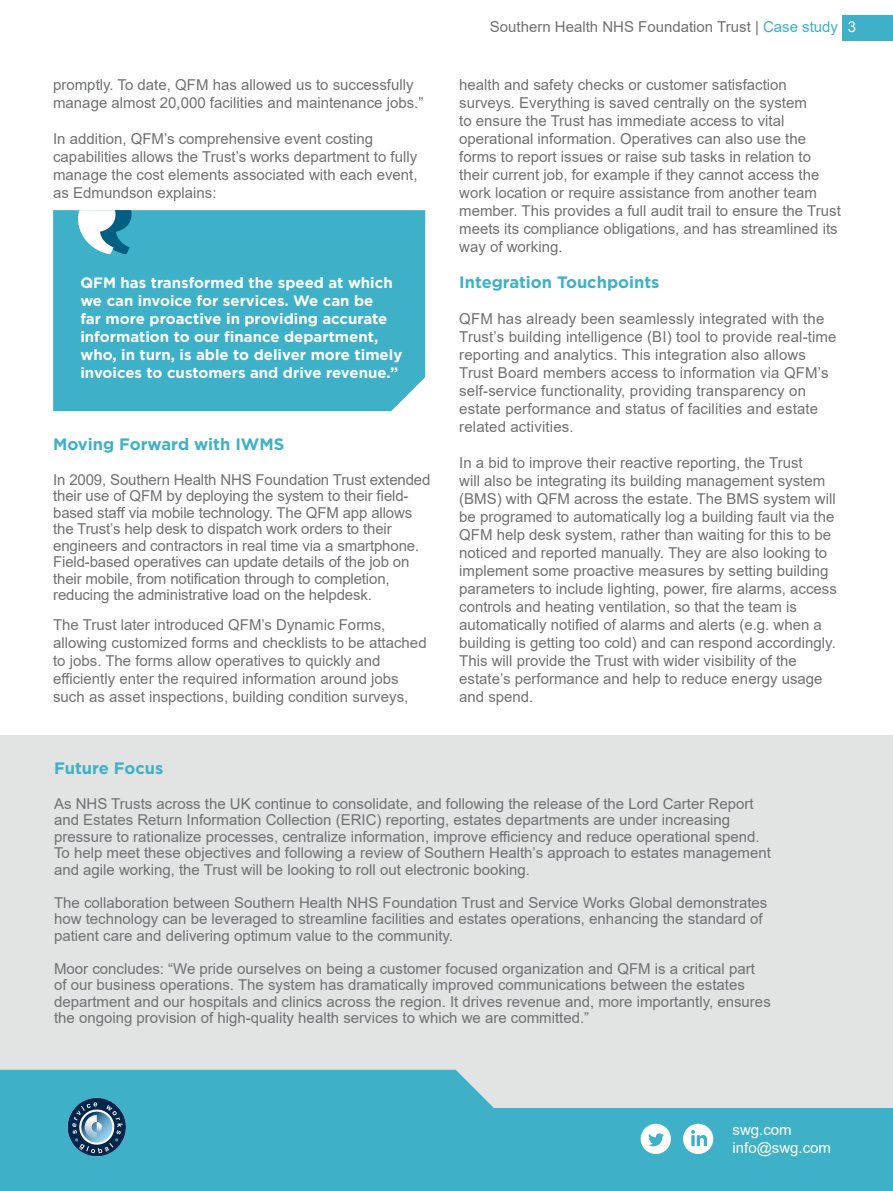
<style>
.page{position:relative;width:893px;height:1191px;background:#fff}
.page>*{position:absolute;margin:0;border:0;box-sizing:border-box;transform-origin:0 0}
.t1{font:700 16.5px "Gotham";color:#3eb1c8}
.t2{font:15px/18px "Arial";color:#707173}
.t3{font:700 15px/18px "Gotham";color:#fff}
.t4{font:15px/18px "Arial";color:#fff}
.s1{color:#3eb1c8}
.s2{color:#fff}
</style>
<div class="page">
<div style="left:842px;top:15px;width:51px;height:25px;background:#3eb1c8"></div>
<div style="left:0;top:736px;width:893px;height:455px;background:#e2e3e3"></div>
<div style="left:53px;top:210px;width:372px;height:201px;background:#3eb1c8"></div>
<svg style="left:78px;top:210px;width:54px;height:44px"></svg>
<svg style="left:0;top:1069px;width:893px;height:122px;fill:#3eb1c8"></svg>
<div style="left:641px;top:1123px;width:30px;height:31px;background:#fff;border-radius:50%"></div>
<svg style="left:648px;top:1133px;width:16px;height:13px"></svg>
<div style="left:683px;top:1123px;width:30px;height:31px;background:#fff;border-radius:50%"></div>
<svg style="left:691px;top:1130px;width:16px;height:15px"></svg>
<img style="left:66px;top:1097px;width:61px;height:60px;border-radius:30px">
<p class="t2" style="left:53px;top:76px;width:372px">promptly. To date, QFM has allowed us to successfully manage almost 20,000 facilities and maintenance jobs.”</p>
<p class="t2" style="left:53px;top:130px;width:366px">In addition, QFM’s comprehensive event costing capabilities allows the Trust’s works department to fully manage the cost elements associated with each event, as Edmundson explains:</p>
<p class="t3" style="left:80px;top:274px;width:323px">QFM has transformed the speed at which we can invoice for services. We can be<br>far more proactive in providing accurate information to our finance department, who, in turn, is able to deliver more timely invoices to customers and drive revenue.”</p>
<p class="t1" style="left:53px;top:433px;width:233px">Moving Forward with IWMS</p>
<p class="t2" style="left:53px;top:471px;width:379px;line-height:16.5px">In 2009, Southern Health NHS Foundation Trust extended their use of QFM by deploying the system to their field&shy;based staff via mobile technology. The QFM app allows the Trust’s help desk to dispatch work orders to their engineers and contractors in real time via a smartphone.<br>Field-based operatives can update details of the job on their mobile, from notification through to completion, reducing the administrative load on the helpdesk.</p>
<p class="t2" style="left:53px;top:616px;width:375px">The Trust later introduced QFM’s Dynamic Forms, allowing customized forms and checklists to be attached to jobs. The forms allow operatives to quickly and efficiently enter the required information around jobs such as asset inspections, building condition surveys,</p>
<p class="t2" style="left:490px;top:18px;width:368px">Southern Health NHS Foundation Trust | <span class="s1">Case study</span> <span class="s2">3</span></p>
<p class="t2" style="left:459px;top:76px;width:383px">health and safety checks or customer satisfaction surveys. Everything is saved centrally on the system<br>to ensure the Trust has immediate access to vital operational information. Operatives can also use the forms to report issues or raise sub tasks in relation to their current job, for example if they cannot access the work location or require assistance from another team member. This provides a full audit trail to ensure the Trust meets its compliance obligations, and has streamlined its way of working.</p>
<p class="t1" style="left:459px;top:271px;width:202px">Integration Touchpoints</p>
<p class="t2" style="left:459px;top:310px;width:379px">QFM has already been seamlessly integrated with the Trust’s building intelligence (BI) tool to provide real-time reporting and analytics. This integration also allows Trust Board members access to information via QFM’s self-service functionality, providing transparency on estate performance and status of facilities and estate related activities.</p>
<p class="t2" style="left:459px;top:454px;width:379px">In a bid to improve their reactive reporting, the Trust<br>will also be integrating its building management system (BMS) with QFM across the estate. The BMS system will be programed to automatically log a building fault via the QFM help desk system, rather than waiting for this to be noticed and reported manually. They are also looking to implement some proactive measures by setting building parameters to include lighting, power, fire alarms, access controls and heating ventilation, so that the team is automatically notified of alarms and alerts (e.g. when a building is getting too cold) and can respond accordingly.<br>This will provide the Trust with wider visibility of the estate’s performance and help to reduce energy usage and spend.</p>
<p class="t1" style="left:54px;top:757px;width:111px">Future Focus</p>
<p class="t2" style="left:54px;top:795px;width:718px;line-height:16.5px">As NHS Trusts across the UK continue to consolidate, and following the release of the Lord Carter Report and Estates Return Information Collection (ERIC) reporting, estates departments are under increasing pressure to rationalize processes, centralize information, improve efficiency and reduce operational spend.<br>To help meet these objectives and following a review of Southern Health’s approach to estates management and agile working, the Trust will be looking to roll out electronic booking.</p>
<p class="t2" style="left:54px;top:894px;width:715px;line-height:16.5px">The collaboration between Southern Health NHS Foundation Trust and Service Works Global demonstrates how technology can be leveraged to streamline facilities and estates operations, enhancing the standard of patient care and delivering optimum value to the community.</p>
<p class="t2" style="left:54px;top:960px;width:718px;line-height:16.5px">Moor concludes: “We pride ourselves on being a customer focused organization and QFM is a critical part of our business operations. The system has dramatically improved communications between the estates department and our hospitals and clinics across the region. It drives revenue and, more importantly, ensures the ongoing provision of high-quality health services to which we are committed.”</p>
<p class="t4" style="left:732px;top:1120px;width:100px">swg.com info@swg.com</p>
</div>
